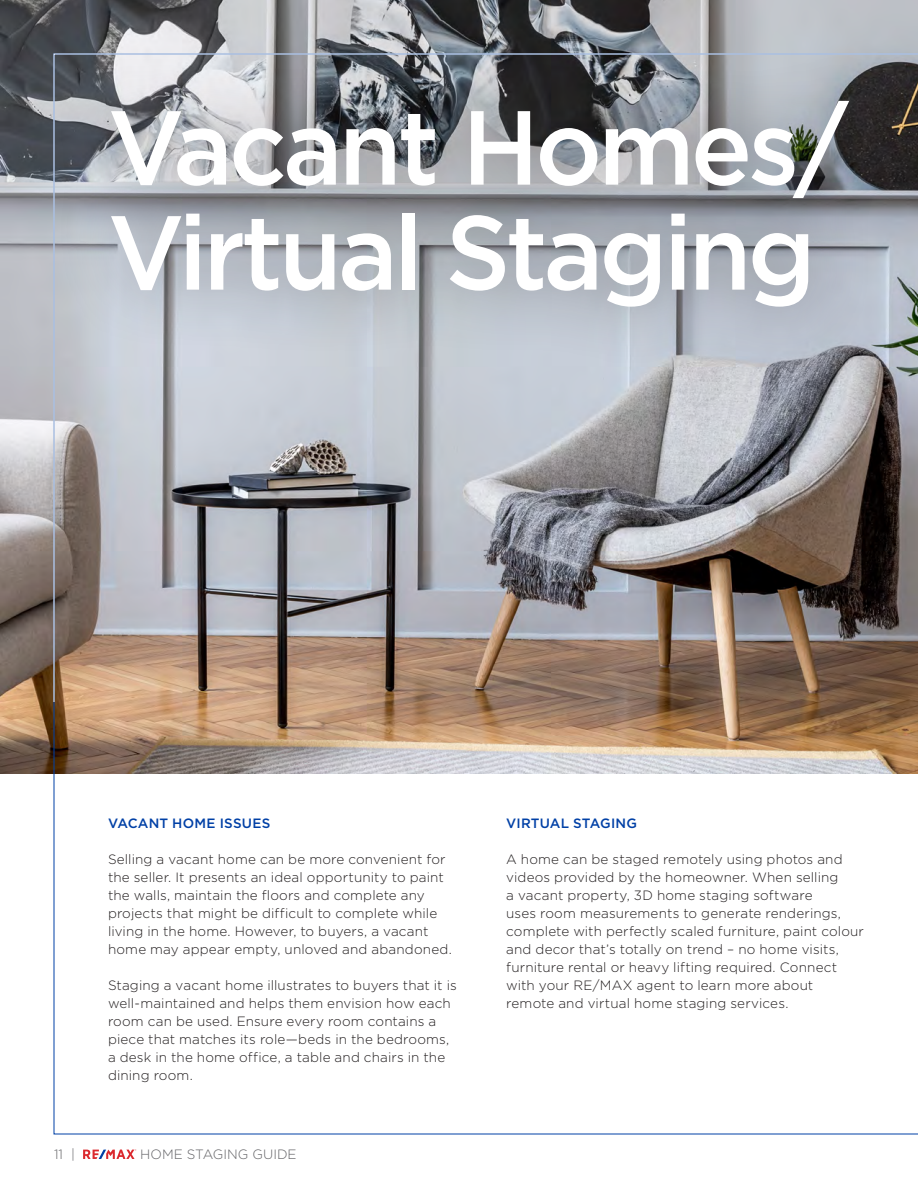
<style>
.page{position:relative;width:918px;height:1188px;background:#fff}
.page>*{position:absolute;margin:0;border:0;box-sizing:border-box;transform-origin:0 0}
.t1{font:500 105px "Gotham";letter-spacing:-.04em;color:#fff}
.t2{font:300 13.5px/18px "Gotham";letter-spacing:.01em;color:#231f20}
.t3{font:500 13.5px "Gotham";letter-spacing:.015em;color:#0040a6}
.t4{font:300 13.5px "Gotham";color:#636366}
</style>
<div class="page">
<img style="left:0;top:0;width:918px;height:774px">
<svg style="left:54px;top:703px;width:864px;height:431px"></svg>
<img style="left:53px;top:53px;width:865px;height:650px">
<svg style="left:83px;top:1149px;width:53px;height:10px"></svg>
<div style="left:51px;top:40px;width:858px;height:332px;background:#231f20;opacity:.49"></div>
<p class="t1" style="left:108px;top:88px;width:742px">Vacant Homes/</p>
<p class="t1" style="left:108px;top:193px;width:709px">Virtual Staging</p>
<p class="t3" style="left:108px;top:816px;width:164px">VACANT HOME ISSUES</p>
<p class="t2" style="left:108px;top:850px;width:345px">Selling a vacant home can be more convenient for the seller. It presents an ideal opportunity to paint the walls, maintain the floors and complete any projects that might be difficult to complete while living in the home. However, to buyers, a vacant home may appear empty, unloved and abandoned.</p>
<p class="t2" style="left:108px;top:976px;width:350px">Staging a vacant home illustrates to buyers that it is well-maintained and helps them envision how each room can be used. Ensure every room contains a piece that matches its role—beds in the bedrooms, a desk in the home office, a table and chairs in the dining room.</p>
<p class="t4" style="left:54px;top:1147px;width:23px">11 |</p>
<p class="t4" style="left:140px;top:1147px;width:158px">HOME STAGING GUIDE</p>
<p class="t3" style="left:506px;top:816px;width:132px">VIRTUAL STAGING</p>
<p class="t2" style="left:506px;top:850px;width:359px">A home can be staged remotely using photos and videos provided by the homeowner. When selling<br>a vacant property, 3D home staging software<br>uses room measurements to generate renderings, complete with perfectly scaled furniture, paint colour and decor that’s totally on trend – no home visits, furniture rental or heavy lifting required. Connect with your RE/MAX agent to learn more about remote and virtual home staging services.</p>
</div>
